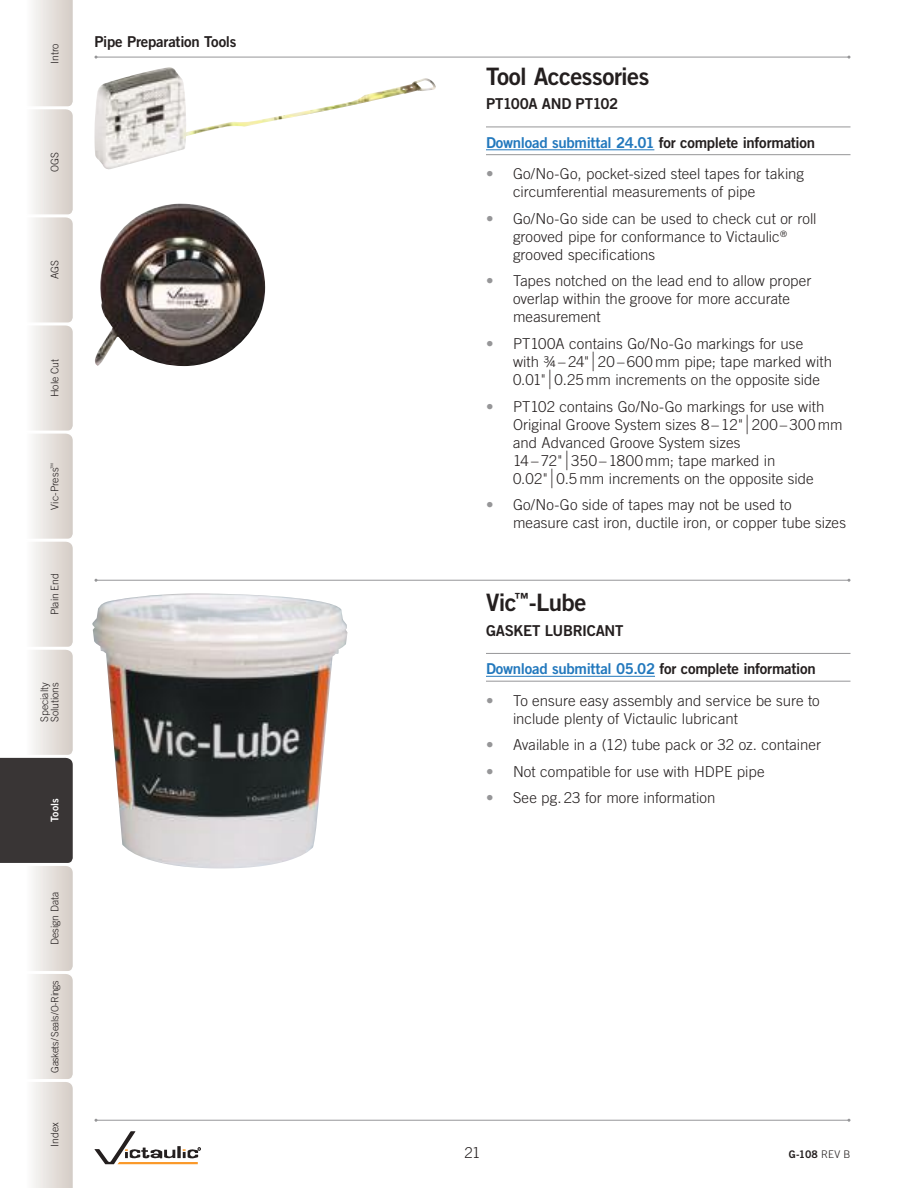
<style>
.page{position:relative;width:918px;height:1188px;background:#fff}
.page>*{position:absolute;margin:0;border:0;box-sizing:border-box;transform-origin:0 0}
.t1{font:24px "Trade Gothic LT Std Bd 2";letter-spacing:-.025em;color:#241f1f}
.t2{font:300 15px/18px "Trade Gothic LT Std";letter-spacing:.005em;color:#241f1f}
.t3{font:15px "Trade Gothic LT Std Bd 2";letter-spacing:-.02em;color:#2278bd}
.t4{font:15px "Trade Gothic LT Std Bd 2";letter-spacing:-.02em;color:#241f1f}
.t5{font:300 10.5px/10.5px "Trade Gothic LT Std";color:#241f1f}
.t6{font:10.5px "Trade Gothic LT Std Bd 2";color:#241f1f}
.t7{font:10.5px "Trade Gothic LT Std Bd 2";letter-spacing:-.01em;color:#fff}
.t8{font:300 10.2px "Trade Gothic LT Std";letter-spacing:-.045em;color:#241f1f}
.s1{color:#241f1f}
.s2{color:#969698}
.s3{font-family:"Helvetica Neue LT Std";font-weight:100;font-size:19.5px}
.s4{font-family:"Trade Gothic LT Std";font-weight:300}
</style>
<div class="page">
<hr style="left:96px;top:580px;width:753px;height:1px;background:#969698">
<hr style="left:486px;top:653px;width:364px;height:1px;background:#969698">
<hr style="left:486px;top:681px;width:364px;height:1px;background:#969698">
<hr style="left:486px;top:676px;width:169px;height:1px;background:#2278bd">
<img style="left:94px;top:67px;width:342px;height:103px">
<img style="left:95px;top:204px;width:170px;height:162px">
<img style="left:92px;top:593px;width:255px;height:276px">
<hr style="left:486px;top:127px;width:364px;height:1px;background:#969698">
<hr style="left:486px;top:154px;width:364px;height:1px;background:#969698">
<hr style="left:486px;top:149px;width:168px;height:1px;background:#2278bd">
<hr style="left:96px;top:57px;width:753px;height:1px;background:#969698">
<hr style="left:96px;top:1120px;width:753px;height:1px;background:#969698">
<svg style="left:95px;top:1131px;width:106px;height:33px"></svg>
<svg style="left:0;top:0;width:73px;height:1188px"></svg>
<p class="t5" style="left:49px;top:64px;width:22px;rotate:-90deg">Intro</p>
<p class="t5" style="left:49px;top:172px;width:22px;rotate:-90deg">OGS</p>
<p class="t4" style="left:94px;top:32px;width:143px">Pipe Preparation Tools</p>
<p class="t5" style="left:49px;top:279px;width:21px;rotate:-90deg">AGS</p>
<p class="t5" style="left:49px;top:397px;width:40px;rotate:-90deg">Hole Cut</p>
<p class="t5" style="left:49px;top:510px;width:49px;rotate:-90deg">Vic-Press<sup>™</sup></p>
<p class="t5" style="left:49px;top:615px;width:43px;rotate:-90deg">Plain End</p>
<p class="t5" style="left:39px;top:722px;width:42px;rotate:-90deg">Specialty<br>Solutions</p>
<p class="t7" style="left:48px;top:822px;width:25px;rotate:-90deg">Tools</p>
<p class="t5" style="left:49px;top:945px;width:55px;rotate:-90deg">Design Data</p>
<p class="t8" style="left:49px;top:1073px;width:94px;rotate:-90deg">Gaskets/ Seals/O-Rings</p>
<p class="t5" style="left:49px;top:1147px;width:26px;rotate:-90deg">Index</p>
<h1 class="t1" style="left:486px;top:61px;width:165px">Tool Accessories</h1>
<p class="t4" style="left:486px;top:95px;width:134px">PT100A AND PT102</p>
<p class="t3" style="left:486px;top:133px;width:331px">Download submittal 24.01 <span class="s1">for complete information</span></p>
<p class="t2" style="left:513px;top:165px;width:293px;text-indent:-27px"><span class="s2">•</span> Go/No-Go, pocket-sized steel tapes for taking circumferential measurements of pipe</p>
<p class="t2" style="left:513px;top:209px;width:305px;text-indent:-27px"><span class="s2">•</span> Go/No-Go side can be used to check cut or roll grooved pipe for conformance to Victaulic<sup>® </sup>grooved specifications</p>
<p class="t2" style="left:513px;top:272px;width:300px;text-indent:-27px"><span class="s2">•</span> Tapes notched on the lead end to allow proper overlap within the groove for more accurate measurement</p>
<p class="t2" style="left:513px;top:334px;width:321px;text-indent:-27px"><span class="s2">•</span> PT100A contains Go/No-Go markings for use with ¾ – 24"<span class="s3">|</span> 20 – 600 mm pipe; tape marked with<br>0.01"<span class="s3">|</span> 0.25 mm increments on the opposite side</p>
<p class="t2" style="left:513px;top:397px;width:331px;text-indent:-27px"><span class="s2">•</span> PT102 contains Go/No-Go markings for use with Original Groove System sizes 8 – 12"<span class="s3">|</span> 200 – 300 mm and Advanced Groove System sizes<br>14 – 72"<span class="s3">|</span> 350 – 1800 mm; tape marked in<br>0.02"<span class="s3">|</span> 0.5 mm increments on the opposite side</p>
<p class="t2" style="left:513px;top:496px;width:335px;text-indent:-27px"><span class="s2">•</span> Go/No-Go side of tapes may not be used to measure cast iron, ductile iron, or copper tube sizes</p>
<h1 class="t1" style="left:486px;top:588px;width:102px">Vic<sup>™</sup>-Lube</h1>
<p class="t4" style="left:486px;top:621px;width:139px">GASKET LUBRICANT</p>
<p class="t3" style="left:486px;top:659px;width:331px">Download submittal 05.02 <span class="s1">for complete information</span></p>
<p class="t2" style="left:513px;top:691px;width:308px;text-indent:-27px"><span class="s2">•</span> To ensure easy assembly and service be sure to include plenty of Victaulic lubricant</p>
<p class="t2" style="left:486px;top:736px;width:337px"><span class="s2">•</span> Available in a (12) tube pack or 32 oz. container</p>
<p class="t2" style="left:486px;top:762px;width:280px"><span class="s2">•</span> Not compatible for use with HDPE pipe</p>
<p class="t2" style="left:486px;top:789px;width:231px"><span class="s2">•</span> See pg. 23 for more information</p>
<p class="t2" style="left:464px;top:1143px;width:18px">21</p>
<p class="t6" style="left:789px;top:1148px;width:63px">G-108 <span class="s4">REV B</span></p>
</div>
